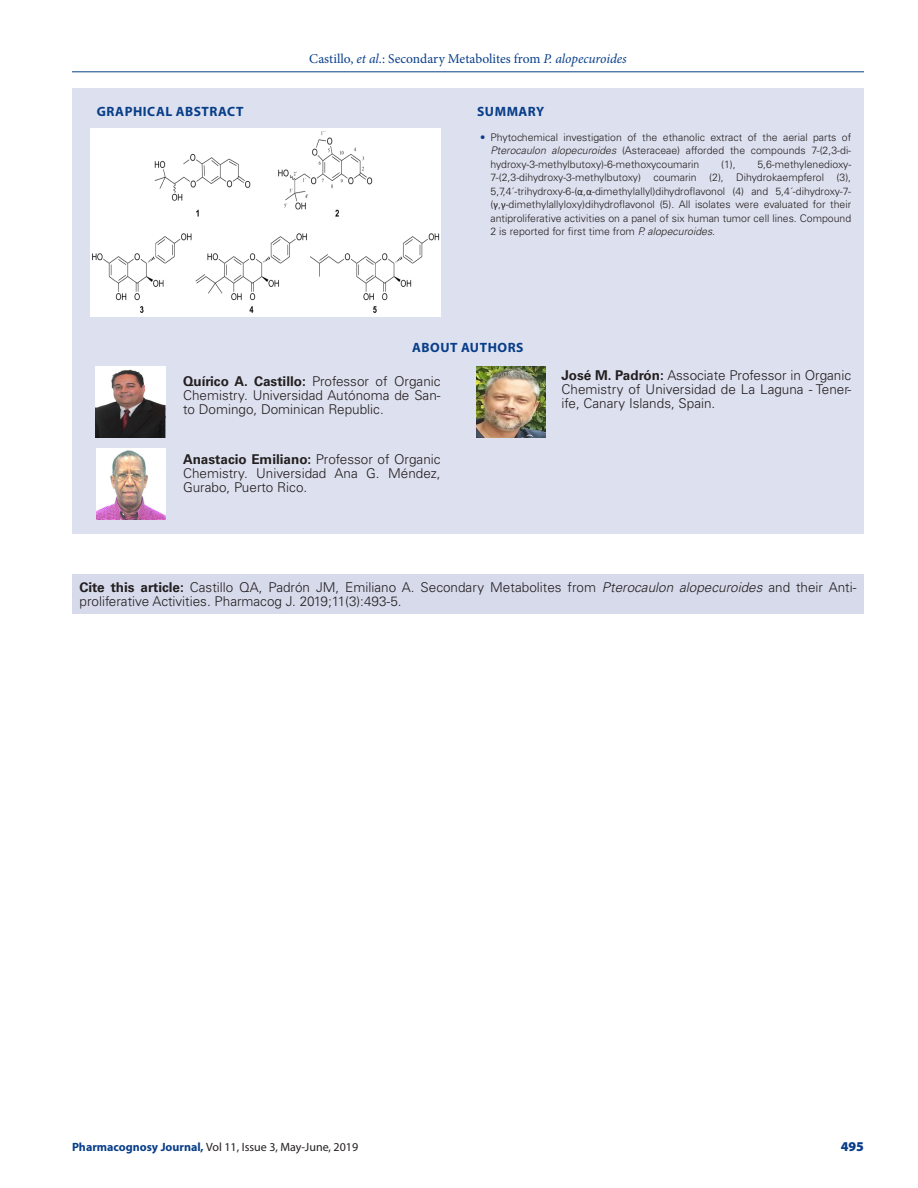
<style>
.page{position:relative;width:918px;height:1188px;background:#fff}
.page>*{position:absolute;margin:0;border:0;box-sizing:border-box;transform-origin:0 0}
.ABS_AU_TX{font:300 13.5px/14.2px "Univers LT Std";color:#231f20;text-align:justify}
.ABS_TXT{font:300 13.5px/14.2px "Univers LT Std";color:#231f20}
.t1{font:13.5px "Minion Pro";color:#083e89}
.ABS_HD{font:700 13.5px "Myriad Pro";letter-spacing:.04em;color:#083e89}
.RRH{font:900 13.5px "Myriad Pro";color:#083e89}
.RRH-2{font:12px "Myriad Pro";color:#231f20}
.t2{font:300 10.5px/13.5px "Univers LT Std";color:#231f20;text-align:justify}
.s1{font-style:italic}
.s2{color:#083e89}
.s3{font-family:"Calibri";font-weight:400}
.s4{font-weight:700}
.s5{font-weight:700;color:#083e89}
</style>
<div class="page">
<hr style="left:72px;top:72px;width:792px;height:1px;background:#083e89">
<div style="left:72px;top:88px;width:792px;height:446px;background:#dde0ee"></div>
<div style="left:91px;top:128px;width:350px;height:189px;background:#fff"></div>
<img style="left:96px;top:367px;width:70px;height:71px">
<img style="left:476px;top:367px;width:70px;height:71px">
<img style="left:96px;top:448px;width:70px;height:71px">
<div style="left:72px;top:574px;width:792px;height:40px;background:#d6daeb"></div>
<p class="t1" style="left:309px;top:50px;width:319px">Castillo, <span class="s1">et al</span>.: Secondary Metabolites from <span class="s1">P. alopecuroides</span></p>
<p class="ABS_HD" style="left:97px;top:102px;width:148px">GRAPHICAL ABSTRACT</p>
<p class="ABS_HD" style="left:477px;top:102px;width:69px">SUMMARY</p>
<p class="t2" style="left:490px;top:130px;width:362px;text-indent:-10px"><span class="s2">•</span> Phytochemical investigation of the ethanolic extract of the aerial parts of <span class="s1">Pterocaulon alopecuroides</span> (Asteraceae) afforded the compounds 7-(2,3-di&shy;hydroxy-3-methylbutoxy)-6-methoxycoumarin</p>
<p class="t2" style="left:490px;top:157px;width:362px;text-indent:267px">5,6-methylenedioxy-7-(2,3-dihydroxy-3-methylbutoxy) coumarin (2), Dihydrokaempferol (3), 5,7,4´-trihydroxy-6-(<span class="s3">α</span>,<span class="s3">α</span>-dimethylallyl)dihydroflavonol (4) and 5,4´-dihydroxy-7- (<span class="s3">γ</span>,<span class="s3">γ</span>-dimethylallyloxy)dihydroflavonol (5). All isolates were evaluated for their antiproliferative activities on a panel of six human tumor cell lines. Compound 2 is reported for first time from <span class="s1">P. alopecuroides</span>.</p>
<p class="t2" style="left:721px;top:157px;width:16px">(1),</p>
<p class="ABS_HD" style="left:412px;top:338px;width:113px">ABOUT AUTHORS</p>
<p class="ABS_AU_TX" style="left:183px;top:374px;width:259px"><span class="s4">Quírico A. Castillo:</span> Professor of Organic Chemistry. Universidad Autónoma de San&shy;to Domingo, Dominican Republic.</p>
<p class="ABS_AU_TX" style="left:183px;top:452px;width:259px"><span class="s4">Anastacio Emiliano:</span> Professor of Organic Chemistry. Universidad Ana G. Méndez, Gurabo, Puerto Rico.</p>
<p class="ABS_AU_TX" style="left:562px;top:368px;width:291px"><span class="s4">José M. Padrón:</span> Associate Professor in Organic Chemistry of Universidad de La Laguna - Tener&shy;ife, Canary Islands, Spain.</p>
<p class="ABS_TXT" style="left:80px;top:580px;width:778px"><span class="s4">Cite this article:</span> Castillo QA, Padrón JM, Emiliano A. Secondary Metabolites from <span class="s1">Pterocaulon alopecuroides</span> and their Anti&shy;proliferative Activities. Pharmacog J. 2019;11(3):493-5.</p>
<p class="RRH-2" style="left:72px;top:1139px;width:288px"><span class="s5">Pharmacognosy Journal,</span> Vol 11, Issue 3, May-June, 2019</p>
<p class="RRH" style="left:841px;top:1137px;width:25px">495</p>
</div>
